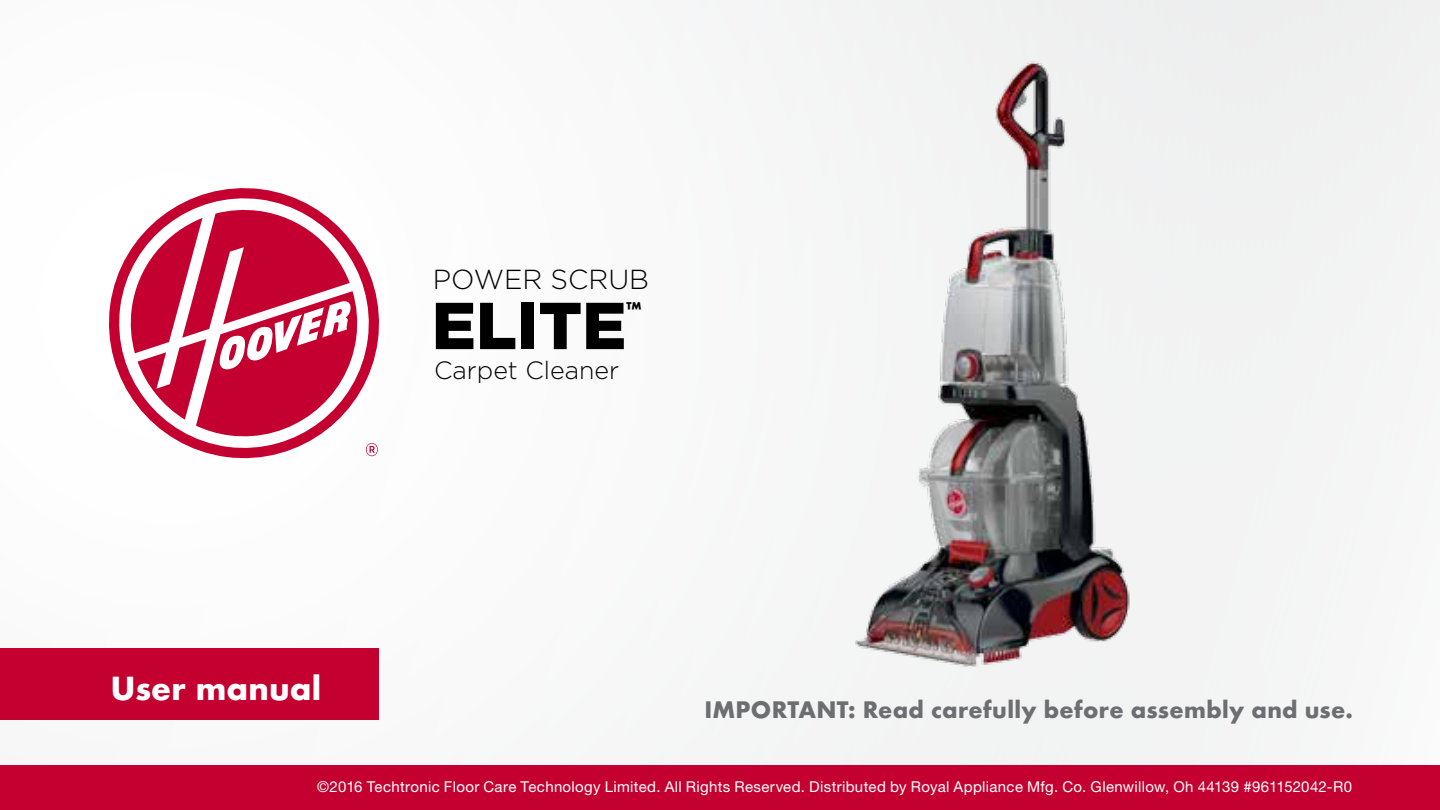
<style>
.page{position:relative;width:1440px;height:810px;background:#f8f8f8}
.page>*{position:absolute;margin:0;border:0;box-sizing:border-box;transform-origin:0 0}
.t1{font:900 66.25px "Gotham";color:#000}
.t2{font:35px "Futura Bld";letter-spacing:.005em;color:#fff}
.t3{font:300 27.5px "Gotham";color:#000}
.t4{font:25px "Futura Bld";letter-spacing:.015em;color:#6d6e71}
.t5{font:300 25px "Gotham";color:#000}
.t6{font:19.25px "Futura Bld";color:#000}
.t7{font:15px "Helvetica Neue LT Std";letter-spacing:.02em;color:#fff}
</style>
<div class="page">
<div style="left:0;top:766px;width:1440px;height:44px;background:#c3002f"></div>
<div style="left:0;top:648px;width:379px;height:72px;background:#c3002f"></div>
<svg style="left:109px;top:188px;width:270px;height:271px"></svg>
<svg style="left:130px;top:209px;width:228px;height:234px"></svg>
<svg style="left:366px;top:443px;width:12px;height:13px"></svg>
<img style="left:855px;top:0;width:345px;height:668px">
<h2 class="t2" style="left:111px;top:665px;width:212px">User manual</h2>
<h3 class="t3" style="left:433px;top:262px;width:218px">POWER SCRUB</h3>
<h1 class="t1" style="left:432px;top:280px;width:196px">ELITE</h1>
<p class="t6" style="left:626px;top:296px;width:16px">™</p>
<h3 class="t5" style="left:434px;top:354px;width:186px">Carpet Cleaner</h3>
<h3 class="t4" style="left:704px;top:693px;width:650px">IMPORTANT: Read carefully before assembly and use.</h3>
<p class="t7" style="left:317px;top:777px;width:1036px">©2016 Techtronic Floor Care Technology Limited. All Rights Reserved. Distributed by Royal Appliance Mfg. Co. Glenwillow, Oh 44139 #961152042-R0</p>
</div>
